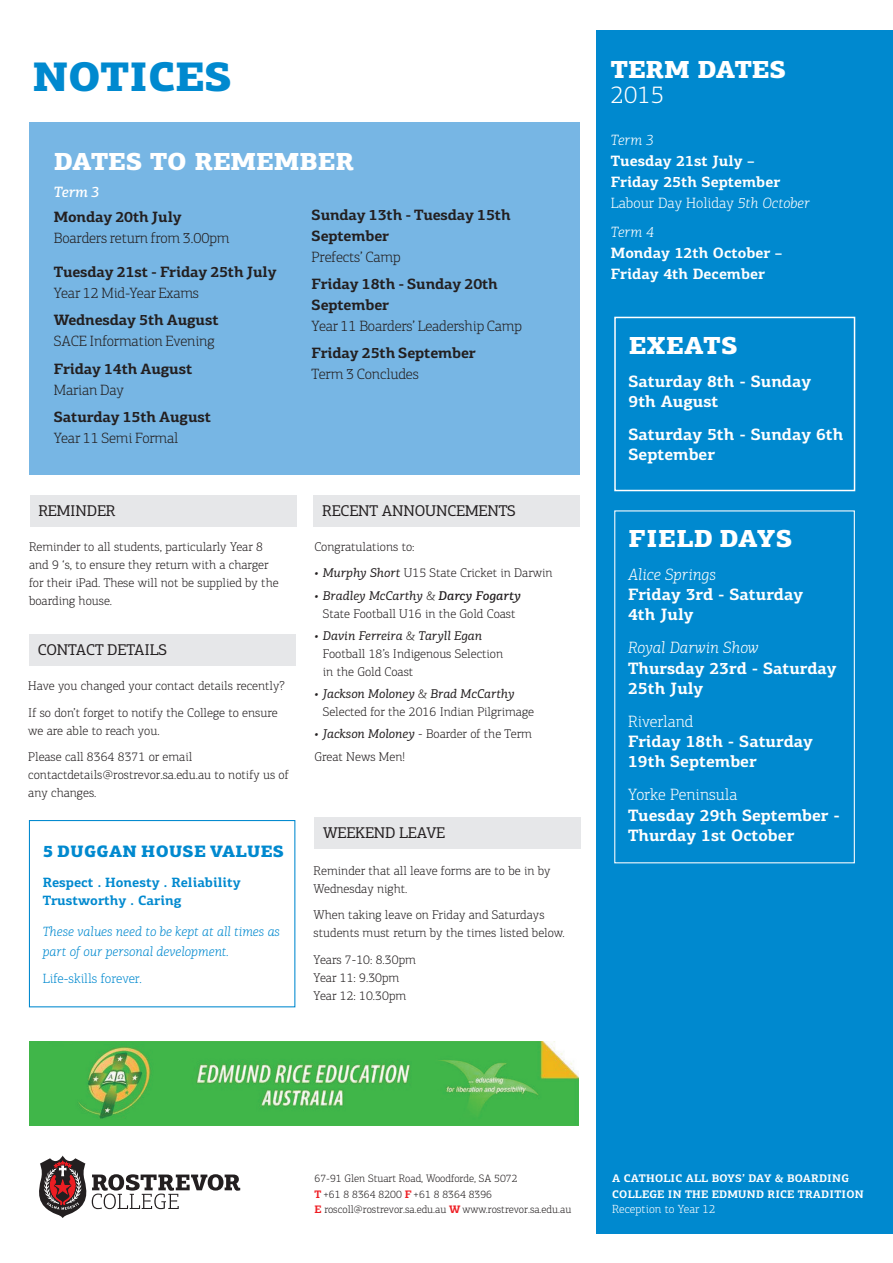
<style>
.page{position:relative;width:893px;height:1263px;background:#fff}
.page>*{position:absolute;margin:0;border:0;box-sizing:border-box;transform-origin:0 0}
.t1{font:900 41.25px "PF Centro Slab Pro";letter-spacing:-.01em;color:#0089cf}
.t2{font:900 24.6px "PF Centro Slab Pro";letter-spacing:.02em;color:#fff}
.t3{font:300 24.6px "PF Centro Slab Pro";color:#fff}
.t4{font:700 16.5px/20.2px "PF Centro Slab Pro";color:#fff}
.t5{font:italic 300 16.5px "PF Centro Slab Pro";color:#fff}
.t6{font:300 16.5px "PF Centro Slab Pro";color:#fff}
.t7{font:900 16.5px "PF Centro Slab Pro";letter-spacing:.02em;color:#0089cf}
.t8{font:15.6px "PF Centro Slab Pro";letter-spacing:-.01em;color:#231f20}
.t9{font:700 15px/21px "PF Centro Slab Pro";letter-spacing:-.01em;color:#231f20}
.t10{font:300 15px "PF Centro Slab Pro";letter-spacing:-.01em;color:#231f20}
.t11{font:700 15px/21px "PF Centro Slab Pro";color:#fff}
.t12{font:italic 300 15px "PF Centro Slab Pro";color:#fff}
.t13{font:italic 500 15px "PF Centro Slab Pro";color:#fff}
.t14{font:italic 300 13.5px/20.2px "PF Centro Slab Pro";color:#0089cf}
.t15{font:700 13.5px/18px "PF Centro Slab Pro";color:#0089cf}
.t16{font:300 13.5px "PF Centro Slab Pro";color:#0089cf}
.t17{font:300 12.75px/18px "PF Centro Slab Pro";color:#231f20}
.t18{font:300 11.85px "PF Centro Slab Pro";letter-spacing:.005em;color:#fff}
.t19{font:700 11.1px/16.2px "PF Centro Slab Pro";letter-spacing:.02em;color:#fff}
.t20{font:300 10.8px/15.6px "PF Centro Slab Pro";color:#231f20}
.s1{font-weight:400;font-style:italic}
.s2{font-weight:500;font-style:italic}
.s3{font-weight:300}
.s4{font-weight:300;font-style:italic}
.s5{font-weight:700;color:#ee1d23}
</style>
<div class="page">
<div style="left:597px;top:30px;width:296px;height:1203px;background:#0089cf"></div>
<svg style="left:39px;top:1155px;width:201px;height:63px"></svg>
<div style="left:29px;top:122px;width:550px;height:353px;background:#77b6e4"></div>
<div style="left:614px;top:510px;width:241px;height:353px;border:1px solid #fff"></div>
<div style="left:614px;top:317px;width:241px;height:174px;border:2px solid #fff"></div>
<div style="left:29px;top:820px;width:266px;height:187px;border:1px solid #0089cf"></div>
<img style="left:29px;top:1041px;width:550px;height:84px">
<div style="left:29px;top:635px;width:266px;height:31px;background:#e6e7e9"></div>
<div style="left:314px;top:817px;width:267px;height:32px;background:#e6e7e9"></div>
<div style="left:314px;top:495px;width:266px;height:31px;background:#e6e7e9"></div>
<div style="left:30px;top:495px;width:266px;height:31px;background:#e6e7e9"></div>
<h1 class="t1" style="left:32px;top:49px;width:197px">NOTICES</h1>
<h2 class="t2" style="left:54px;top:146px;width:19px">DATES</h2>
<h2 class="t2" style="left:150px;top:146px;width:66px">TO REMEMBER</h2>
<p class="t13" style="left:54px;top:183px;width:47px">Term 3</p>
<p class="t9" style="left:54px;top:206px;width:129px">Monday 20th July</p>
<p class="t10" style="left:54px;top:229px;width:177px">Boarders return from 3.00pm</p>
<p class="t9" style="left:54px;top:261px;width:224px">Tuesday 21st - Friday 25th July</p>
<p class="t10" style="left:54px;top:284px;width:147px">Year 12 Mid-Year Exams</p>
<p class="t9" style="left:54px;top:310px;width:166px">Wednesday 5th August</p>
<p class="t10" style="left:54px;top:333px;width:162px">SACE Information Evening</p>
<p class="t9" style="left:54px;top:358px;width:140px">Friday 14th August</p>
<p class="t10" style="left:54px;top:381px;width:72px">Marian Day</p>
<p class="t9" style="left:54px;top:406px;width:159px">Saturday 15th August</p>
<p class="t10" style="left:54px;top:429px;width:126px">Year 11 Semi Formal</p>
<p class="t9" style="left:312px;top:204px;width:201px">Sunday 13th - Tuesday 15th<br>September</p>
<p class="t10" style="left:312px;top:248px;width:90px">Prefects’ Camp</p>
<p class="t9" style="left:312px;top:273px;width:188px">Friday 18th - Sunday 20th<br>September</p>
<p class="t10" style="left:312px;top:317px;width:212px">Year 11 Boarders’ Leadership Camp</p>
<p class="t9" style="left:312px;top:342px;width:166px">Friday 25th September</p>
<p class="t10" style="left:312px;top:365px;width:109px">Term 3 Concludes</p>
<p class="t8" style="left:38px;top:501px;width:79px">REMINDER</p>
<p class="t17" style="left:29px;top:538px;width:251px">Reminder to all students, particularly Year 8 and 9 ‘s, to ensure they return with a charger for their iPad. These will not be supplied by the boarding house.</p>
<p class="t8" style="left:38px;top:640px;width:131px">CONTACT DETAILS</p>
<p class="t17" style="left:28px;top:673px;width:258px;line-height:26.5px">Have you changed your contact details recently?<br>If so don’t forget to notify the College to ensure</p>
<p class="t17" style="left:28px;top:717px;width:166px;line-height:26.5px">we are able to reach you.<br>Please call 8364 8371 or email</p>
<p class="t17" style="left:28px;top:766px;width:262px">contactdetails@rostrevor.sa.edu.au to notify us of any changes.</p>
<p class="t7" style="left:43px;top:840px;width:243px">5 DUGGAN HOUSE VALUES</p>
<p class="t15" style="left:43px;top:873px;width:200px">Respect . Honesty . Reliability<br>Trustworthy . Caring</p>
<p class="t14" style="left:43px;top:921px;width:239px">These values need to be kept at all times as part of our personal development.</p>
<p class="t16" style="left:43px;top:970px;width:101px">Life-skills forever.</p>
<p class="t8" style="left:322px;top:501px;width:195px">RECENT ANNOUNCEMENTS</p>
<p class="t17" style="left:314px;top:538px;width:102px">Congratulations to:</p>
<p class="t17" style="left:314px;top:564px;width:240px"><span class="s1">• Murphy Short</span> U15 State Cricket in Darwin</p>
<p class="t17" style="left:314px;top:586px;width:208px;text-align:center"><span class="s1">• Bradley McCarthy</span> &amp; <span class="s2">Darcy Fogarty<br></span>State Football U16 in the Gold Coast</p>
<p class="t17" style="left:323px;top:627px;width:182px;text-indent:-9px"><span class="s1">• Davin Ferreira</span> &amp; <span class="s1">Taryll Egan<br></span>Football 18’s Indigenous Selection in the Gold Coast</p>
<p class="t17" style="left:323px;top:685px;width:213px;text-indent:-9px"><span class="s1">• Jackson Moloney</span> &amp; <span class="s1">Brad McCarthy<br></span>Selected for the 2016 Indian Pilgrimage</p>
<p class="t17" style="left:314px;top:723px;width:219px;line-height:22.2px"><span class="s1">• Jackson Moloney</span> - Boarder of the Term<br>Great News Men!</p>
<p class="t8" style="left:323px;top:823px;width:124px">WEEKEND LEAVE</p>
<p class="t17" style="left:314px;top:861px;width:238px">Reminder that all leave forms are to be in by<br>Wednesday night.</p>
<p class="t17" style="left:314px;top:906px;width:253px">When taking leave on Friday and Saturdays students must return by the times listed below.</p>
<p class="t17" style="left:314px;top:950px;width:104px">Years 7-10: 8.30pm<br>Year 11: 9.30pm<br>Year 12: 10.30pm</p>
<h2 class="t2" style="left:611px;top:53px;width:21px">TERM</h2>
<h2 class="t2" style="left:698px;top:53px;width:19px">DATES</h2>
<h2 class="t3" style="left:611px;top:80px;width:55px">2015</h2>
<p class="t12" style="left:611px;top:131px;width:44px">Term 3</p>
<p class="t11" style="left:611px;top:150px;width:201px">Tuesday 21st July –<br>Friday 25th September<br><span class="s3">Labour Day Holiday</span> <span class="s4">5th October</span></p>
<p class="t12" style="left:611px;top:223px;width:44px">Term 4</p>
<p class="t11" style="left:611px;top:242px;width:173px">Monday 12th October –<br>Friday 4th December</p>
<h2 class="t2" style="left:629px;top:329px;width:110px">EXEATS</h2>
<p class="t4" style="left:628px;top:371px;width:184px">Saturday 8th - Sunday<br>9th August</p>
<p class="t4" style="left:628px;top:424px;width:216px">Saturday 5th - Sunday 6th<br>September</p>
<h2 class="t2" style="left:628px;top:522px;width:165px">FIELD DAYS</h2>
<p class="t5" style="left:628px;top:565px;width:89px">Alice Springs</p>
<p class="t4" style="left:628px;top:584px;width:177px">Friday 3rd - Saturday<br>4th July</p>
<p class="t5" style="left:628px;top:638px;width:132px">Royal Darwin Show</p>
<p class="t4" style="left:628px;top:658px;width:210px">Thursday 23rd - Saturday<br>25th July</p>
<p class="t6" style="left:628px;top:712px;width:67px">Riverland</p>
<p class="t4" style="left:628px;top:731px;width:186px">Friday 18th - Saturday<br>19th September</p>
<p class="t6" style="left:628px;top:785px;width:111px">Yorke Peninsula</p>
<p class="t4" style="left:628px;top:805px;width:213px">Tuesday 29th September -<br>Thurday 1st October</p>
<p class="t20" style="left:314px;top:1170px;width:258px">67-91 Glen Stuart Road, Woodforde, SA 5072<br><span class="s5">T</span> +61 8 8364 8200 <span class="s5">F</span>+61 8 8364 8396<br><span class="s5">E</span> roscoll@rostrevor.sa.edu.au <span class="s5">W</span> www.rostrevor.sa.edu.au</p>
<p class="t19" style="left:612px;top:1169px;width:253px">A catholic all boys’ day &amp; boarding college in the edmund rice tradition</p>
<p class="t18" style="left:612px;top:1202px;width:105px">Reception to Year 12</p>
</div>
